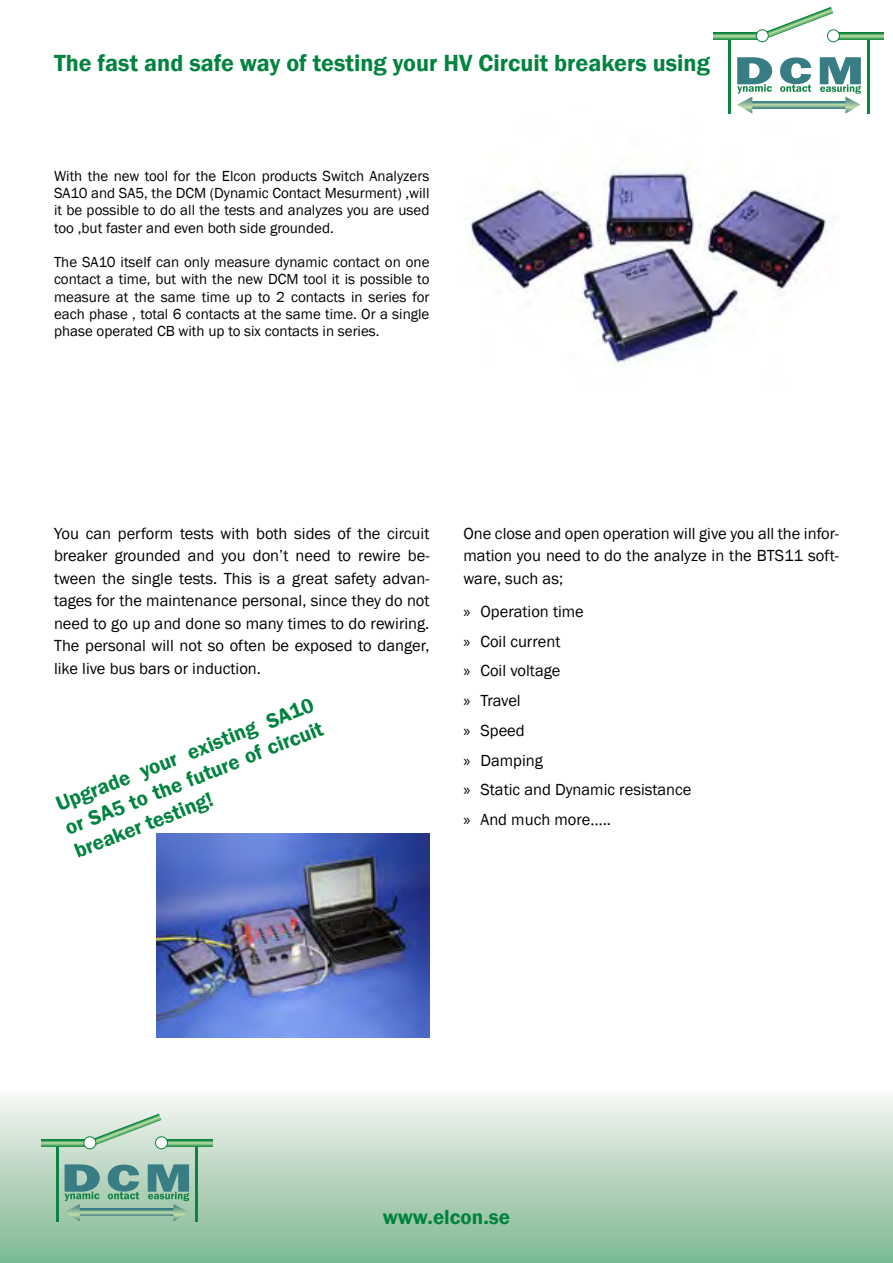
<style>
.page{position:relative;width:893px;height:1263px;background:#fff}
.page>*{position:absolute;margin:0;border:0;box-sizing:border-box;transform-origin:0 0}
.t1{font:600 24px "Franklin Gothic";color:#00833e}
.t2{font:600 21px/24.9px "Franklin Gothic";color:#00833e;text-align:justify}
.t3{font:16.5px/22.5px "Franklin Gothic";color:#000;text-align:justify}
.t4{font:15px/17.2px "Franklin Gothic";color:#000;text-align:justify}
.s1{font-family:"Myriad Pro"}
</style>
<div class="page">
<div style="left:0;top:1091px;width:893px;height:172px;background:linear-gradient(to bottom,#f7f6f3,#7cb790)"></div>
<hr style="left:56px;top:1147px;width:2px;height:74px;background:#0e8341">
<hr style="left:195px;top:1147px;width:3px;height:74px;background:#0e8341">
<svg style="left:41px;top:1140px;width:43px;height:6px"></svg>
<svg style="left:167px;top:1140px;width:45px;height:6px"></svg>
<svg style="left:89px;top:1113px;width:72px;height:33px;background:#c2dcc6"></svg>
<svg style="left:100px;top:1209px;width:48px;height:7px"></svg>
<svg style="left:64px;top:1164px;width:36px;height:57px;background:#73a898"></svg>
<svg style="left:148px;top:1164px;width:41px;height:57px;background:#6ea495"></svg>
<svg style="left:108px;top:1164px;width:31px;height:35px"></svg>
<div style="left:84px;top:1137px;width:12px;height:12px;background:#fff;border-radius:50%"></div>
<div style="left:83px;top:1136px;width:13px;height:13px;border:1px solid #0e8341;border-radius:50%"></div>
<div style="left:155px;top:1137px;width:12px;height:12px;background:#fff;border-radius:50%"></div>
<div style="left:155px;top:1136px;width:13px;height:13px;border:1px solid #0e8341;border-radius:50%"></div>
<img style="left:469px;top:108px;width:358px;height:259px">
<hr style="left:728px;top:40px;width:3px;height:74px;background:#0e8341">
<hr style="left:867px;top:40px;width:2px;height:74px;background:#0e8341">
<svg style="left:714px;top:33px;width:43px;height:6px"></svg>
<svg style="left:839px;top:33px;width:45px;height:6px"></svg>
<svg style="left:766px;top:7px;width:67px;height:32px"></svg>
<svg style="left:772px;top:101px;width:48px;height:7px"></svg>
<svg style="left:737px;top:57px;width:35px;height:57px"></svg>
<svg style="left:820px;top:57px;width:41px;height:57px"></svg>
<svg style="left:780px;top:57px;width:31px;height:35px"></svg>
<div style="left:756px;top:30px;width:12px;height:12px;background:#fff;border-radius:50%"></div>
<div style="left:756px;top:29px;width:13px;height:13px;border:1px solid #0e8341;border-radius:50%"></div>
<div style="left:827px;top:30px;width:12px;height:12px;background:#fff;border-radius:50%"></div>
<div style="left:827px;top:29px;width:13px;height:13px;border:1px solid #0e8341;border-radius:50%"></div>
<img style="left:157px;top:833px;width:272px;height:205px">
<h1 class="t1" style="left:54px;top:48px;width:658px">The fast and safe way of testing your HV Circuit breakers using</h1>
<p class="t4" style="left:54px;top:167px;width:377px">With the new tool for the Elcon products Switch Analyzers SA10 and SA5, the DCM (Dynamic Contact Mesurment) ,will it be possible to do all the tests and analyzes you are used too ,but faster and even both side grounded.</p>
<p class="t4" style="left:54px;top:254px;width:377px">The SA10 itself can only measure dynamic contact on one contact a time, but with the new DCM tool it is possible to measure at the same time up to 2 contacts in series for each phase , total 6 contacts at the same time. Or a single phase operated CB with up to six contacts in series.</p>
<p class="t3" style="left:54px;top:522px;width:377px">You can perform tests with both sides of the circuit breaker grounded and you don’t need to rewire be&shy;tween the single tests. This is a great safety advan&shy;tages for the maintenance personal, since they do not need to go up and done so many times to do rewiring.<br>The personal will not so often be exposed to danger, like live bus bars or induction.</p>
<p class="t3" style="left:463px;top:522px;width:377px">One close and open operation will give you all the infor&shy;mation you need to do the analyze in the BTS11 soft&shy;ware, such as;</p>
<p class="t3" style="left:463px;top:597px;width:229px;line-height:29.7px;text-align:left"><span class="s1">»</span> Operation time<br><span class="s1">»</span> Coil current<br><span class="s1">»</span> Coil voltage<br><span class="s1">»</span> Travel<br><span class="s1">»</span> Speed<br><span class="s1">»</span> Damping<br><span class="s1">»</span> Static and Dynamic resistance <span class="s1">»</span> And much more…..</p>
<p class="t2" style="left:52px;top:795px;width:277px;rotate:-22deg">Upgrade your existing SA10 or SA5 to the future of circuit breaker testing!</p>
<p class="t2" style="left:383px;top:1204px;width:129px">www.elcon.se</p>
</div>
